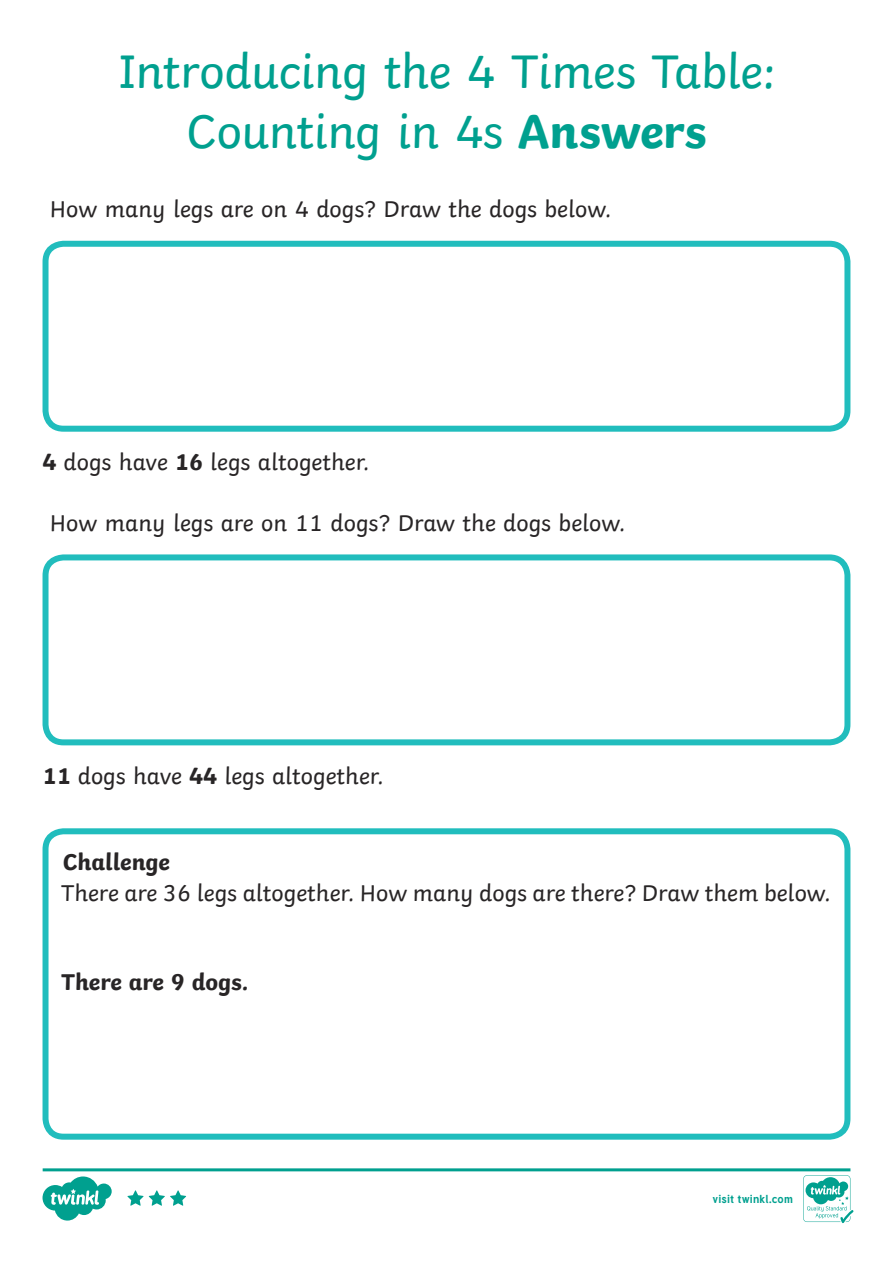
<style>
.page{position:relative;width:893px;height:1263px;background:#fff}
.page>*{position:absolute;margin:0;border:0;box-sizing:border-box;transform-origin:0 0}
.Heading_1{font:49.5px/59.4px "Twinkl";letter-spacing:-.015em;color:#00a08f;text-align:center}
.KS1_Body_Copy{font:24px "Twinkl";color:#282526}
.KS1_Body_Copy-2{font:700 24px "Twinkl";color:#282526}
.Heading_3{font:700 24px "Twinkl";color:#282526}
.t1{font:700 11.4px "Tuffy";letter-spacing:.015em;color:#00a08f}
.s1{font-weight:700}
</style>
<div class="page">
<div style="left:43px;top:241px;width:807px;height:191px;border:6px solid #21bdbd;border-radius:18px"></div>
<div style="left:43px;top:554px;width:807px;height:191px;border:6px solid #21bdbd;border-radius:18px"></div>
<div style="left:43px;top:828px;width:807px;height:312px;border:6px solid #21bdbd;border-radius:18px"></div>
<svg style="left:43px;top:1168px;width:810px;height:55px"></svg>
<p class="Heading_1" style="left:118px;top:37px;width:659px">Introducing the 4 Times Table:<br>Counting in 4s <span class="s1">Answers</span></p>
<p class="KS1_Body_Copy" style="left:50px;top:190px;width:563px">How many legs are on 4 dogs? Draw the dogs below.</p>
<p class="KS1_Body_Copy" style="left:43px;top:444px;width:328px"><span class="s1">4</span> dogs have <span class="s1">16</span> legs altogether.</p>
<p class="KS1_Body_Copy" style="left:50px;top:504px;width:577px">How many legs are on 11 dogs? Draw the dogs below.</p>
<p class="KS1_Body_Copy" style="left:43px;top:757px;width:343px"><span class="s1">11</span> dogs have <span class="s1">44</span> legs altogether.</p>
<p class="Heading_3" style="left:63px;top:842px;width:109px">Challenge</p>
<p class="KS1_Body_Copy" style="left:61px;top:875px;width:771px">There are 36 legs altogether. How many dogs are there? Draw them below.</p>
<p class="KS1_Body_Copy-2" style="left:61px;top:962px;width:189px">There are 9 dogs.</p>
<p class="t1" style="left:712px;top:1190px;width:82px">visit twinkl.com</p>
</div>
